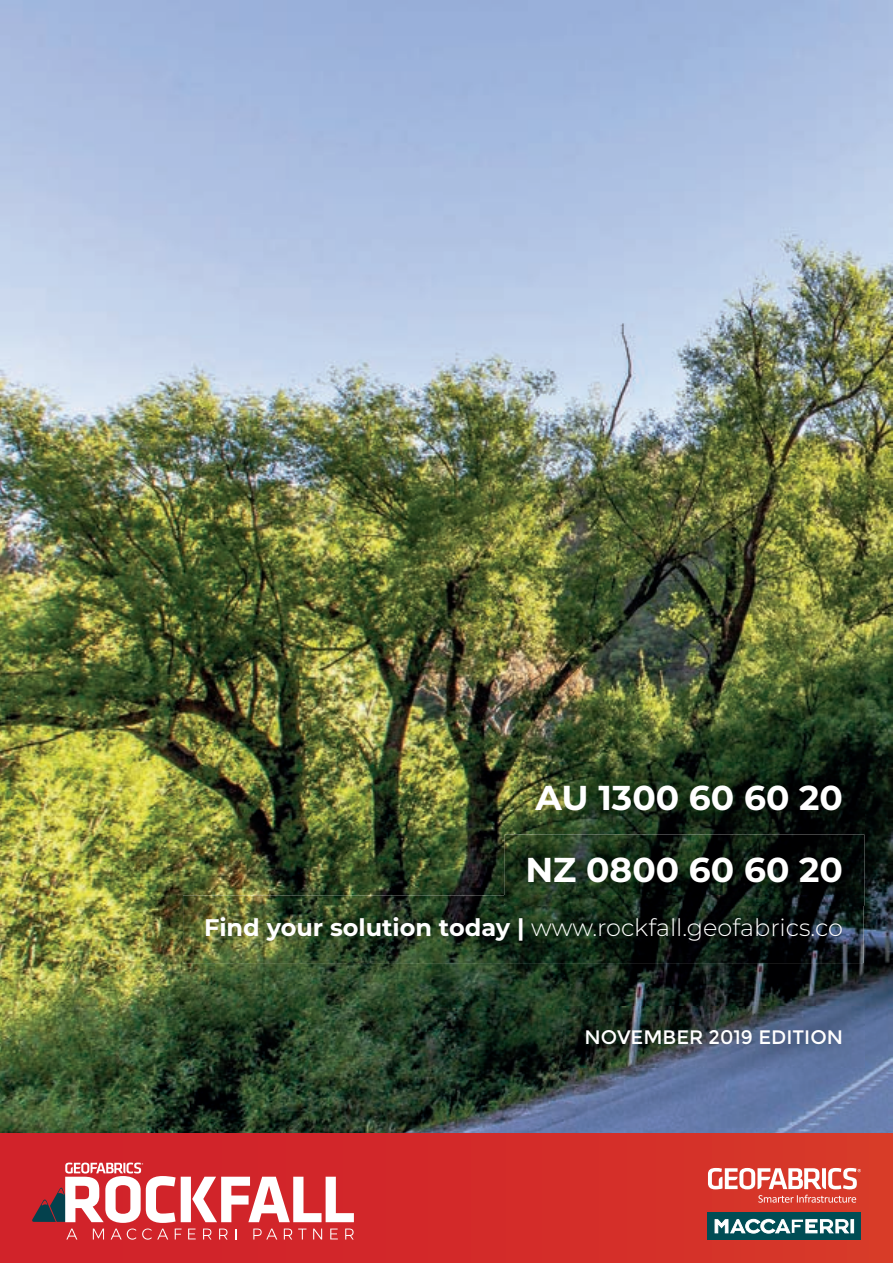
<style>
.page{position:relative;width:893px;height:1263px;background:#fff}
.page>*{position:absolute;margin:0;border:0;box-sizing:border-box;transform-origin:0 0}
.t1{font:700 34.5px/72px "Montserrat";color:#fff}
.t2{font:300 24px "Montserrat";color:#fff}
.t3{font:19.5px "Montserrat";color:#fff}
.s1{font-weight:700}
</style>
<div class="page">
<img style="left:0;top:0;width:893px;height:1133px">
<div style="left:0;top:1133px;width:893px;height:130px;background:linear-gradient(to right,#d01f2b,#d73829)"></div>
<img style="left:183px;top:895px;width:680px;height:68px">
<img style="left:514px;top:763px;width:350px;height:70px">
<img style="left:505px;top:834px;width:359px;height:71px">
<img style="left:505px;top:895px;width:358px;height:10px">
<svg style="left:32px;top:1162px;width:322px;height:77px"></svg>
<svg style="left:758px;top:1195px;width:98px;height:8px"></svg>
<svg style="left:708px;top:1168px;width:153px;height:21px"></svg>
<div style="left:708px;top:1212px;width:153px;height:28px;background:#004d55"></div>
<div style="left:851px;top:1219px;width:3px;height:14px;background:#fff;border:1px solid #fff"></div>
<svg style="left:715px;top:1219px;width:133px;height:14px"></svg>
<img style="left:563px;top:1007px;width:301px;height:60px">
<h1 class="t1" style="left:525px;top:760px;width:319px">AU 1300 60 60 20<br>NZ 0800 60 60 20</h1>
<p class="t2" style="left:204px;top:911px;width:640px"><span class="s1">Find your solution today |</span> www.rockfall.geofabrics.co</p>
<p class="t3" style="left:585px;top:1026px;width:260px">NOVEMBER 2019 EDITION</p>
</div>
